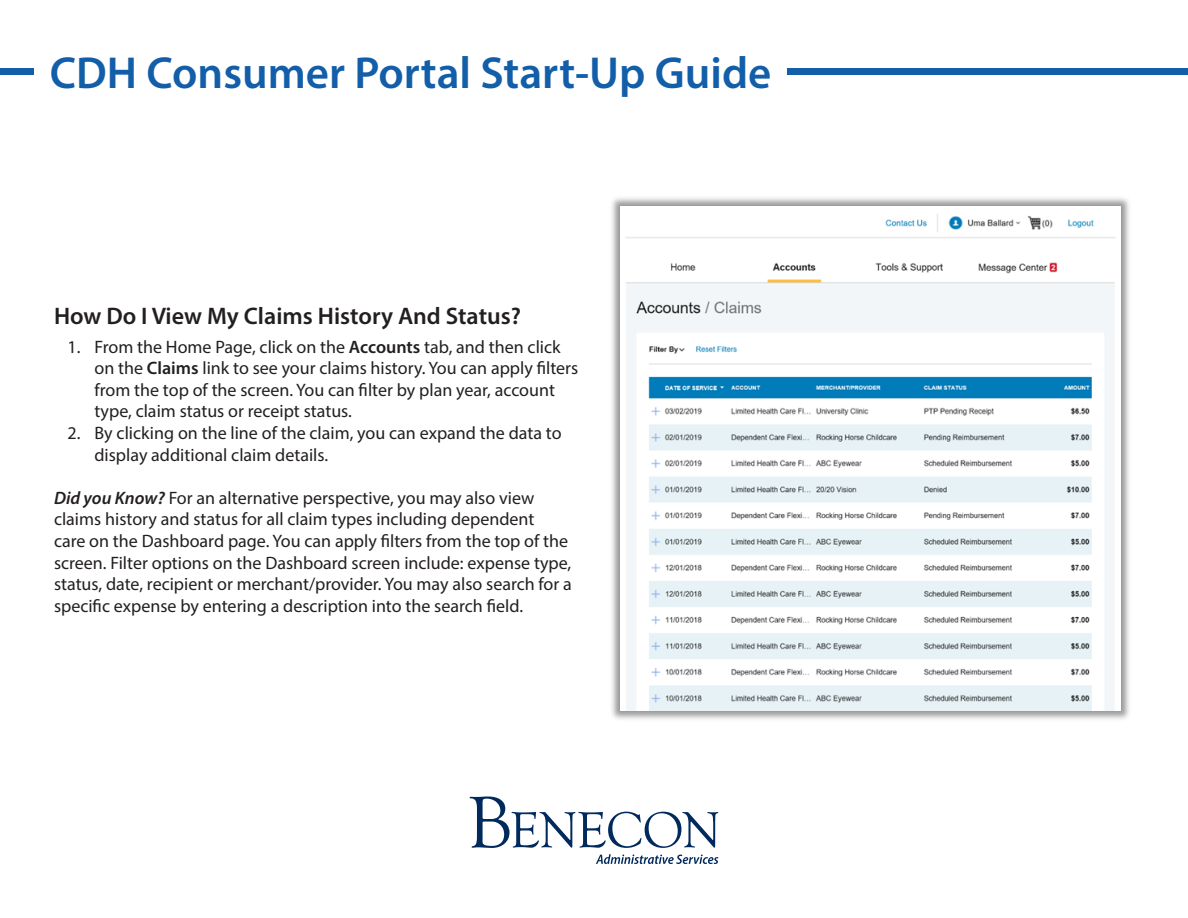
<style>
.page{position:relative;width:1188px;height:918px;background:#fff}
.page>*{position:absolute;margin:0;border:0;box-sizing:border-box;transform-origin:0 0}
.t1{font:600 45px "Myriad Pro";color:#125ea9}
.Heading{font:600 24px "Myriad Pro";color:#231f20}
.Body_Text{font:18px/21.6px "Myriad Pro";color:#231f20}
.s1{font-weight:600}
.s2{font-weight:600;font-style:italic}
</style>
<div class="page">
<div style="left:787px;top:69px;width:401px;height:6px;background:#125ea9"></div>
<div style="left:0;top:69px;width:34px;height:6px;background:#125ea9"></div>
<svg style="left:470px;top:797px;width:248px;height:51px"></svg>
<svg style="left:596px;top:854px;width:122px;height:10px"></svg>
<img style="left:612px;top:198px;width:517px;height:522px">
<h1 class="t1" style="left:50px;top:44px;width:723px">CDH Consumer Portal Start-Up Guide</h1>
<p class="Heading" style="left:54px;top:301px;width:469px">How Do I View My Claims History And Status?</p>
<p class="Body_Text" style="left:94px;top:335px;width:485px;text-indent:-27px">1. From the Home Page, click on the <span class="s1">Accounts</span> tab, and then click on the <span class="s1">Claims</span> link to see your claims history. You can apply filters from the top of the screen. You can filter by plan year, account type, claim status or receipt status.</p>
<p class="Body_Text" style="left:94px;top:422px;width:469px;text-indent:-27px">2. By clicking on the line of the claim, you can expand the data to display additional claim details.</p>
<p class="Body_Text" style="left:54px;top:487px;width:519px"><span class="s2">Did you Know?</span> For an alternative perspective, you may also view claims history and status for all claim types including dependent<br>care on the Dashboard page. You can apply filters from the top of the screen. Filter options on the Dashboard screen include: expense type, status, date, recipient or merchant/provider. You may also search for a specific expense by entering a description into the search field.</p>
</div>
